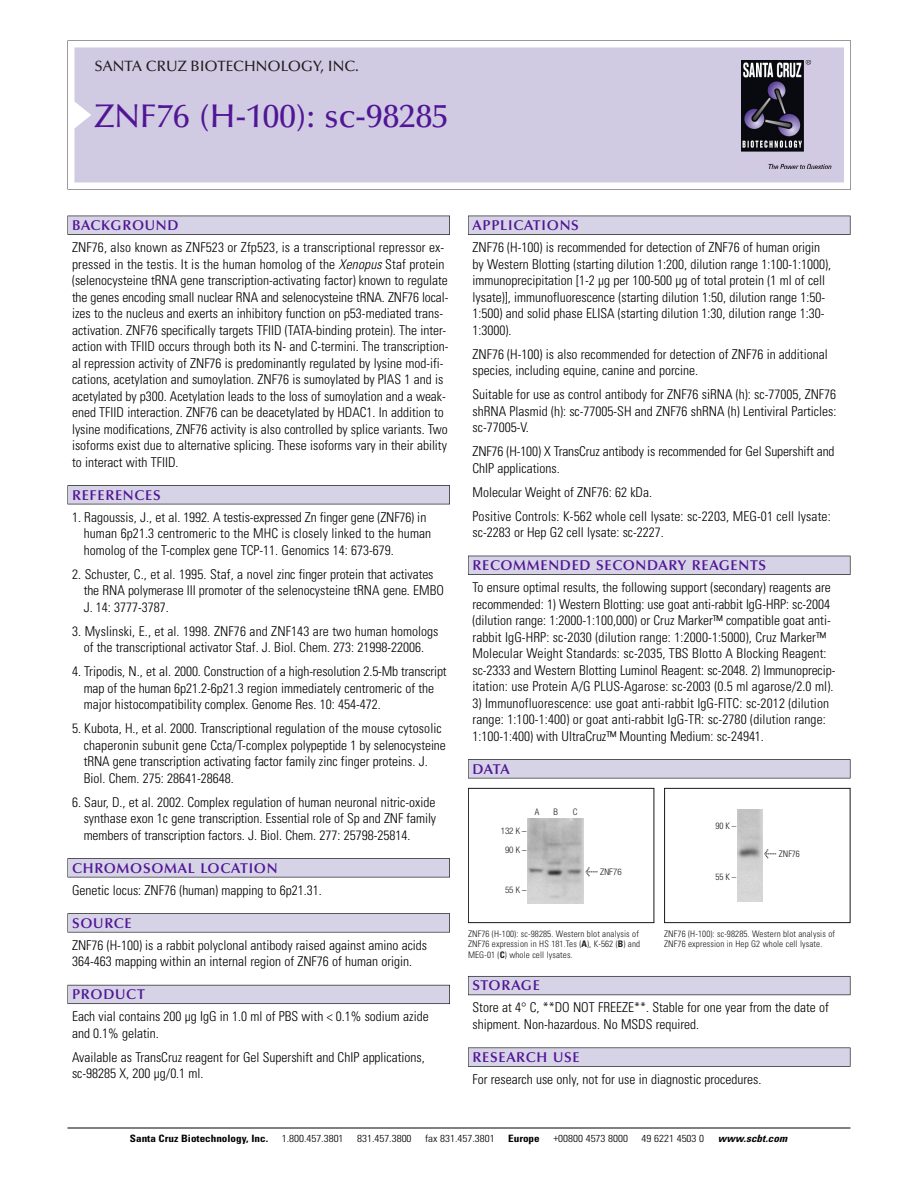
<style>
.page{position:relative;width:918px;height:1188px;background:#fff}
.page>*{position:absolute;margin:0;border:0;box-sizing:border-box;transform-origin:0 0}
.t1{font:500 33px "Optima";color:#511695}
.t2{font:500 15px "Optima";color:#231f20}
.t3{font:600 14.25px "Optima";letter-spacing:.05em;color:#511695}
.t4{font:300 condensed 13.5px/16.5px "Univers";color:#000}
.t5{font:300 condensed 10.2px "Univers";color:#000;scale:1.1 1}
.t6{font:700 condensed 10.2px "Univers";color:#000;scale:1.1 1}
.t7{font:italic 700 condensed 10.2px "Univers";letter-spacing:.005em;color:#000;scale:1.1 1}
.t8{font:9px/10.5px "Univers Condensed Light+JTHWRI";letter-spacing:.015em;color:#191919}
.t9{font:9px/10.5px "Univers Condensed Light+HGIKSM";letter-spacing:.015em;color:#191919}
.t10{font:9px/19.2px "Helvetica Neue Light Cond+RFWJVC";color:#191919;text-align:center}
.s1{font-style:italic}
.s2{font-family:"Meta Plus Book Roman+GCHXYM";font-size:10.5px}
.s3{font-family:"Univers Condensed Bold+CXNMLK"}
.s4{font-family:"Meta Plus Book Roman+UDGBZX";font-size:10.5px}
</style>
<div class="page">
<svg style="left:68px;top:40px;width:783px;height:149px"></svg>
<div style="left:74px;top:47px;width:770px;height:135px;background:#d1cae3"></div>
<img style="left:741px;top:60px;width:90px;height:108px">
<div style="left:68px;top:216px;width:382px;height:19px;background:#525155"></div>
<div style="left:68px;top:216px;width:381px;height:18px;background:#d7d3e7"></div>
<div style="left:68px;top:485px;width:382px;height:19px;background:#525155"></div>
<div style="left:68px;top:486px;width:381px;height:18px;background:#d7d3e7"></div>
<div style="left:68px;top:858px;width:382px;height:19px;background:#545357"></div>
<div style="left:68px;top:859px;width:381px;height:18px;background:#d7d3e7"></div>
<div style="left:68px;top:913px;width:382px;height:19px;background:#575759"></div>
<div style="left:68px;top:914px;width:381px;height:18px;background:#d7d3e7"></div>
<div style="left:68px;top:985px;width:382px;height:19px;background:#5b5a62"></div>
<div style="left:68px;top:985px;width:381px;height:18px;background:#d7d3e7"></div>
<div style="left:468px;top:216px;width:382px;height:19px;background:#525155"></div>
<div style="left:468px;top:216px;width:382px;height:18px;background:#d7d3e7"></div>
<div style="left:468px;top:556px;width:382px;height:19px;background:#515055"></div>
<div style="left:468px;top:556px;width:382px;height:18px;background:#d7d3e7"></div>
<div style="left:468px;top:759px;width:382px;height:19px;background:#545357"></div>
<div style="left:468px;top:760px;width:382px;height:18px;background:#d7d3e7"></div>
<div style="left:468px;top:976px;width:382px;height:19px;background:#5b5961"></div>
<div style="left:468px;top:977px;width:382px;height:18px;background:#d7d3e7"></div>
<div style="left:468px;top:1048px;width:382px;height:19px;background:#575759"></div>
<div style="left:468px;top:1048px;width:382px;height:18px;background:#d7d3e7"></div>
<hr style="left:68px;top:1128px;width:782px;height:1px;background:#000">
<div style="left:468px;top:788px;width:186px;height:135px;border:1px solid #191919"></div>
<img style="left:528px;top:819px;width:55px;height:84px">
<div style="left:664px;top:788px;width:186px;height:135px;border:1px solid #191919"></div>
<img style="left:737px;top:809px;width:25px;height:93px">
<p class="t2" style="left:94px;top:61px;width:266px">SANTA CRUZ BIOTECHNOLOGY, INC.</p>
<h1 class="t1" style="left:94px;top:103px;width:356px">ZNF76 (H-100): sc-98285</h1>
<p class="t3" style="left:72px;top:219px;width:108px">BACKGROUND</p>
<p class="t4" style="left:72px;top:240px;width:378px">ZNF76, also known as ZNF523 or Zfp523, is a transcriptional repressor ex&shy;pressed in the testis. It is the human homolog of the <span class="s1">Xenopus</span> Staf protein (selenocysteine tRNA gene transcription-activating factor) known to regulate the genes encoding small nuclear RNA and selenocysteine tRNA. ZNF76 local&shy;izes to the nucleus and exerts an inhibitory function on p53-mediated trans&shy;activation. ZNF76 specifically targets TFIID (TATA-binding protein). The inter&shy;action with TFIID occurs through both its N- and C-termini. The transcription&shy;al repression activity of ZNF76 is predominantly regulated by lysine mod-ifi&shy;cations, acetylation and sumoylation. ZNF76 is sumoylated by PIAS 1 and is acetylated by p300. Acetylation leads to the loss of sumoylation and a weak&shy;ened TFIID interaction. ZNF76 can be deacetylated by HDAC1. In addition to lysine modifications, ZNF76 activity is also controlled by splice variants. Two isoforms exist due to alternative splicing. These isoforms vary in their ability to interact with TFIID.</p>
<p class="t3" style="left:72px;top:489px;width:90px">REFERENCES</p>
<p class="t4" style="left:84px;top:510px;width:349px;text-indent:-12px">1. Ragoussis, J., et al. 1992. A testis-expressed Zn finger gene (ZNF76) in human 6p21.3 centromeric to the MHC is closely linked to the human homolog of the T-complex gene TCP-11. Genomics 14: 673-679.</p>
<p class="t4" style="left:84px;top:567px;width:362px;text-indent:-12px">2. Schuster, C., et al. 1995. Staf, a novel zinc finger protein that activates the RNA polymerase III promoter of the selenocysteine tRNA gene. EMBO<br>J. 14: 3777-3787.</p>
<p class="t4" style="left:72px;top:624px;width:368px;text-align:center">3. Myslinski, E., et al. 1998. ZNF76 and ZNF143 are two human homologs of the transcriptional activator Staf. J. Biol. Chem. 273: 21998-22006.</p>
<p class="t4" style="left:84px;top:664px;width:365px;text-indent:-12px">4. Tripodis, N., et al. 2000. Construction of a high-resolution 2.5-Mb transcript map of the human 6p21.2-6p21.3 region immediately centromeric of the major histocompatibility complex. Genome Res. 10: 454-472.</p>
<p class="t4" style="left:84px;top:721px;width:364px;text-indent:-12px">5. Kubota, H., et al. 2000. Transcriptional regulation of the mouse cytosolic chaperonin subunit gene Ccta/T-complex polypeptide 1 by selenocysteine tRNA gene transcription activating factor family zinc finger proteins. J.<br>Biol. Chem. 275: 28641-28648.</p>
<p class="t4" style="left:84px;top:795px;width:354px;text-align:justify;text-indent:-12px">6. Saur, D., et al. 2002. Complex regulation of human neuronal nitric-oxide synthase exon 1c gene transcription. Essential role of Sp and ZNF family members of transcription factors. J. Biol. Chem. 277: 25798-25814.</p>
<p class="t3" style="left:72px;top:862px;width:207px">CHROMOSOMAL LOCATION</p>
<p class="t4" style="left:72px;top:883px;width:251px">Genetic locus: ZNF76 (human) mapping to 6p21.31.</p>
<p class="t3" style="left:72px;top:917px;width:61px">SOURCE</p>
<p class="t4" style="left:72px;top:938px;width:357px">ZNF76 (H-100) is a rabbit polyclonal antibody raised against amino acids<br>364-463 mapping within an internal region of ZNF76 of human origin.</p>
<p class="t3" style="left:72px;top:989px;width:74px">PRODUCT</p>
<p class="t4" style="left:72px;top:1009px;width:358px">Each vial contains 200 µg IgG in 1.0 ml of PBS with &lt; 0.1% sodium azide and 0.1% gelatin.</p>
<p class="t4" style="left:72px;top:1050px;width:354px">Available as TransCruz reagent for Gel Supershift and ChIP applications, sc-98285 X, 200 µg/0.1 ml.</p>
<p class="t3" style="left:473px;top:219px;width:108px">APPLICATIONS</p>
<p class="t4" style="left:473px;top:240px;width:360px">ZNF76 (H-100) is recommended for detection of ZNF76 of human origin by Western Blotting (starting dilution 1:200, dilution range 1:100-1:1000), immunoprecipitation [1-2 µg per 100-500 µg of total protein (1 ml of cell lysate)], immunofluorescence (starting dilution 1:50, dilution range 1:50- 1:500) and solid phase ELISA (starting dilution 1:30, dilution range 1:30- 1:3000).</p>
<p class="t4" style="left:473px;top:347px;width:357px">ZNF76 (H-100) is also recommended for detection of ZNF76 in additional species, including equine, canine and porcine.</p>
<p class="t4" style="left:473px;top:387px;width:365px;text-align:justify">Suitable for use as control antibody for ZNF76 siRNA (h): sc-77005, ZNF76 shRNA Plasmid (h): sc-77005-SH and ZNF76 shRNA (h) Lentiviral Particles: sc-77005-V.</p>
<p class="t4" style="left:473px;top:444px;width:364px">ZNF76 (H-100) X TransCruz antibody is recommended for Gel Supershift and<br>ChIP applications.</p>
<p class="t4" style="left:473px;top:481px;width:360px;line-height:24px">Molecular Weight of ZNF76: 62 kDa.<br>Positive Controls: K-562 whole cell lysate: sc-2203, MEG-01 cell lysate:</p>
<p class="t4" style="left:473px;top:525px;width:193px">sc-2283 or Hep G2 cell lysate: sc-2227.</p>
<p class="t3" style="left:473px;top:560px;width:295px">RECOMMENDED SECONDARY REAGENTS</p>
<p class="t4" style="left:473px;top:580px;width:364px">To ensure optimal results, the following support (secondary) reagents are recommended: 1) Western Blotting: use goat anti-rabbit IgG-HRP: sc-2004 (dilution range: 1:2000-1:100,000) or Cruz Marker™ compatible goat anti&shy;rabbit IgG-HRP: sc-2030 (dilution range: 1:2000-1:5000), Cruz Marker™ Molecular Weight Standards: sc-2035, TBS Blotto A Blocking Reagent: sc-2333 and Western Blotting Luminol Reagent: sc-2048. 2) Immunoprecip&shy;itation: use Protein A/G PLUS-Agarose: sc-2003 (0.5 ml agarose/2.0 ml).</p>
<p class="t4" style="left:473px;top:696px;width:358px">3) Immunofluorescence: use goat anti-rabbit IgG-FITC: sc-2012 (dilution range: 1:100-1:400) or goat anti-rabbit IgG-TR: sc-2780 (dilution range:<br>1:100-1:400) with UltraCruz™ Mounting Medium: sc-24941.</p>
<p class="t3" style="left:473px;top:763px;width:39px">DATA</p>
<p class="t10" style="left:501px;top:822px;width:28px">132 K –<br>90K–</p>
<p class="t10" style="left:505px;top:881px;width:23px">55K–</p>
<p class="t10" style="left:535px;top:803px;width:6px">A</p>
<p class="t10" style="left:553px;top:803px;width:6px">B</p>
<p class="t10" style="left:573px;top:803px;width:6px">C</p>
<p class="t10" style="left:586px;top:863px;width:38px"><span class="s2">&lt;</span> ZNF76</p>
<p class="t8" style="left:468px;top:929px;width:174px">ZNF76 (H-100): sc-98285. Western blot analysis of<br>ZNF76 expression in HS 181.Tes (<span class="s3">A</span>), K-562 (<span class="s3">B</span>) and<br>MEG-01 (<span class="s3">C</span>) whole cell lysates.</p>
<p class="t9" style="left:715px;top:821px;width:22px">90K–</p>
<p class="t9" style="left:715px;top:872px;width:22px">55K–</p>
<p class="t9" style="left:764px;top:849px;width:37px"><span class="s4">&lt;</span> ZNF76</p>
<p class="t9" style="left:664px;top:929px;width:172px">ZNF76 (H-100): sc-98285. Western blot analysis of<br>ZNF76 expression in Hep G2 whole cell lysate.</p>
<p class="t3" style="left:473px;top:980px;width:69px">STORAGE</p>
<p class="t4" style="left:473px;top:1001px;width:358px">Store at 4° C, **DO NOT FREEZE**. Stable for one year from the date of shipment. Non-hazardous. No MSDS required.</p>
<p class="t3" style="left:473px;top:1051px;width:109px">RESEARCH USE</p>
<p class="t4" style="left:473px;top:1072px;width:290px">For research use only, not for use in diagnostic procedures.</p>
<p class="t6" style="left:130px;top:1135px;width:127px">Santa Cruz Biotechnology, Inc.</p>
<p class="t5" style="left:282px;top:1135px;width:58px">1.800.457.3801</p>
<p class="t5" style="left:357px;top:1135px;width:51px">831.457.3800</p>
<p class="t5" style="left:425px;top:1135px;width:65px">fax 831.457.3801</p>
<p class="t6" style="left:508px;top:1135px;width:30px">Europe</p>
<p class="t5" style="left:553px;top:1135px;width:69px">+00800 4573 8000</p>
<p class="t5" style="left:642px;top:1135px;width:58px">49 6221 4503 0</p>
<p class="t7" style="left:718px;top:1135px;width:64px">www.scbt.com</p>
</div>
